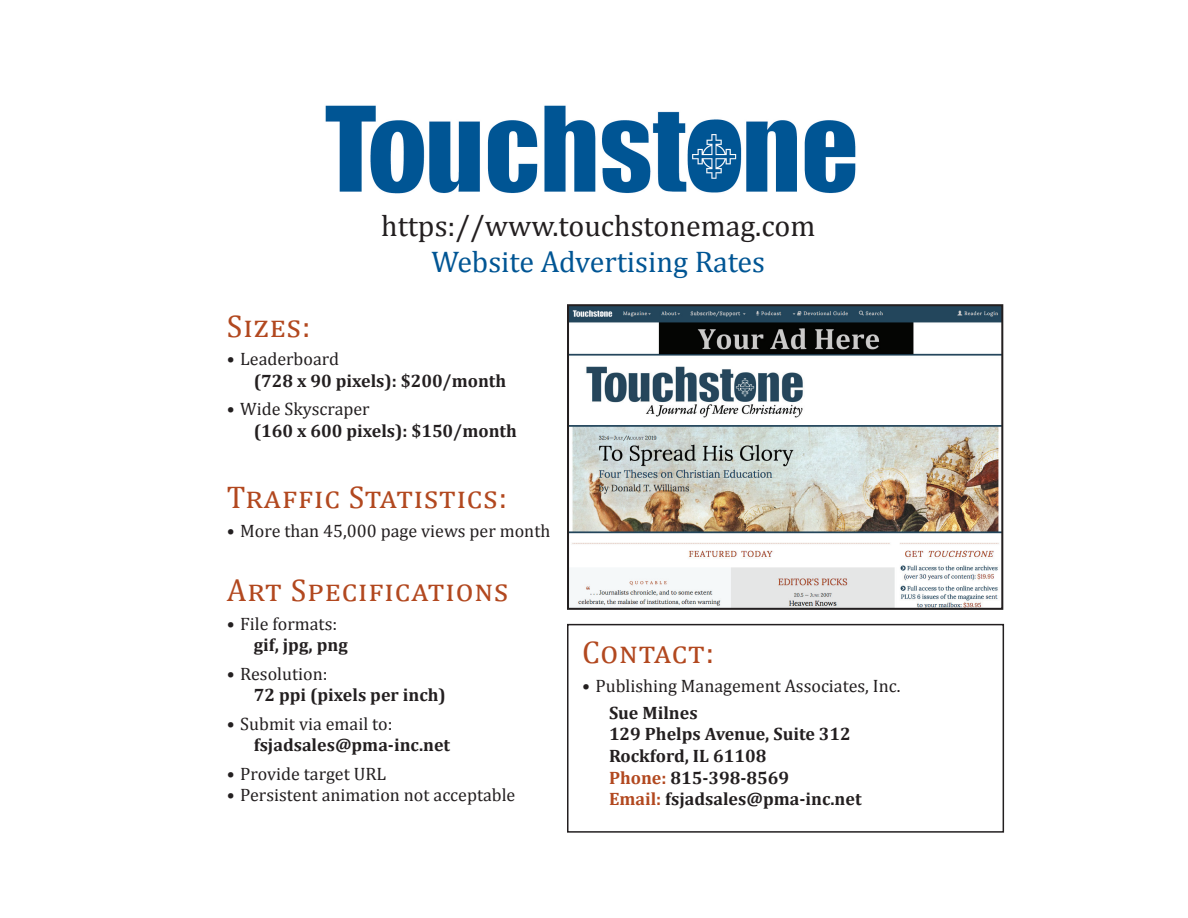
<style>
.page{position:relative;width:1188px;height:918px;background:#fff}
.page>*{position:absolute;margin:0;border:0;box-sizing:border-box;transform-origin:0 0}
.t1{font:31.5px "Cambria";letter-spacing:.03em;color:#b2481f}
.t2{font:30px "Cambria";color:#231f20}
.t3{font:30px "Cambria";color:#005594}
.t4{font:700 18px/21.6px "Cambria";color:#231f20}
.t5{font:18px "Cambria";color:#231f20}
.s1{color:#b2481f}
</style>
<div class="page">
<img style="left:570px;top:307px;width:430px;height:300px">
<div style="left:567px;top:304px;width:436px;height:306px;border:2px solid #231f20"></div>
<img style="left:325px;top:105px;width:531px;height:89px">
<div style="left:567px;top:624px;width:437px;height:209px;border:2px solid #231f20"></div>
<h2 class="t2" style="left:381px;top:208px;width:436px">https://www.touchstonemag.com</h2>
<h2 class="t3" style="left:431px;top:244px;width:335px">Website Advertising Rates</h2>
<h1 class="t1" style="left:227px;top:308px;width:85px">Sizes:</h1>
<p class="t5" style="left:227px;top:349px;width:114px">• Leaderboard</p>
<p class="t4" style="left:254px;top:369px;width:254px">(728 x 90 pixels): $200/month</p>
<p class="t5" style="left:227px;top:398px;width:144px">• Wide Skyscraper</p>
<p class="t4" style="left:254px;top:419px;width:265px">(160 x 600 pixels): $150/month</p>
<h1 class="t1" style="left:227px;top:479px;width:282px">Traffic Statistics:</h1>
<p class="t5" style="left:227px;top:520px;width:325px">• More than 45,000 page views per month</p>
<h1 class="t1" style="left:227px;top:572px;width:283px">Art Specifications</h1>
<p class="t5" style="left:227px;top:613px;width:112px">• File formats:</p>
<p class="t4" style="left:254px;top:634px;width:95px">gif, jpg, png</p>
<p class="t5" style="left:227px;top:663px;width:102px">• Resolution:</p>
<p class="t4" style="left:254px;top:684px;width:194px">72 ppi (pixels per inch)</p>
<p class="t5" style="left:227px;top:713px;width:167px">• Submit via email to:</p>
<p class="t4" style="left:254px;top:734px;width:198px">fsjadsales@pma-inc.net</p>
<p class="t5" style="left:227px;top:763px;width:161px">• Provide target URL</p>
<p class="t5" style="left:227px;top:785px;width:290px">• Persistent animation not acceptable</p>
<h1 class="t1" style="left:582px;top:634px;width:134px">Contact:</h1>
<p class="t5" style="left:582px;top:675px;width:320px">• Publishing Management Associates, Inc.</p>
<p class="t4" style="left:609px;top:701px;width:254px">Sue Milnes<br>129 Phelps Avenue, Suite 312<br>Rockford, IL 61108<br><span class="s1">Phone:</span> 815-398-8569<br><span class="s1">Email:</span> fsjadsales@pma-inc.net</p>
</div>
